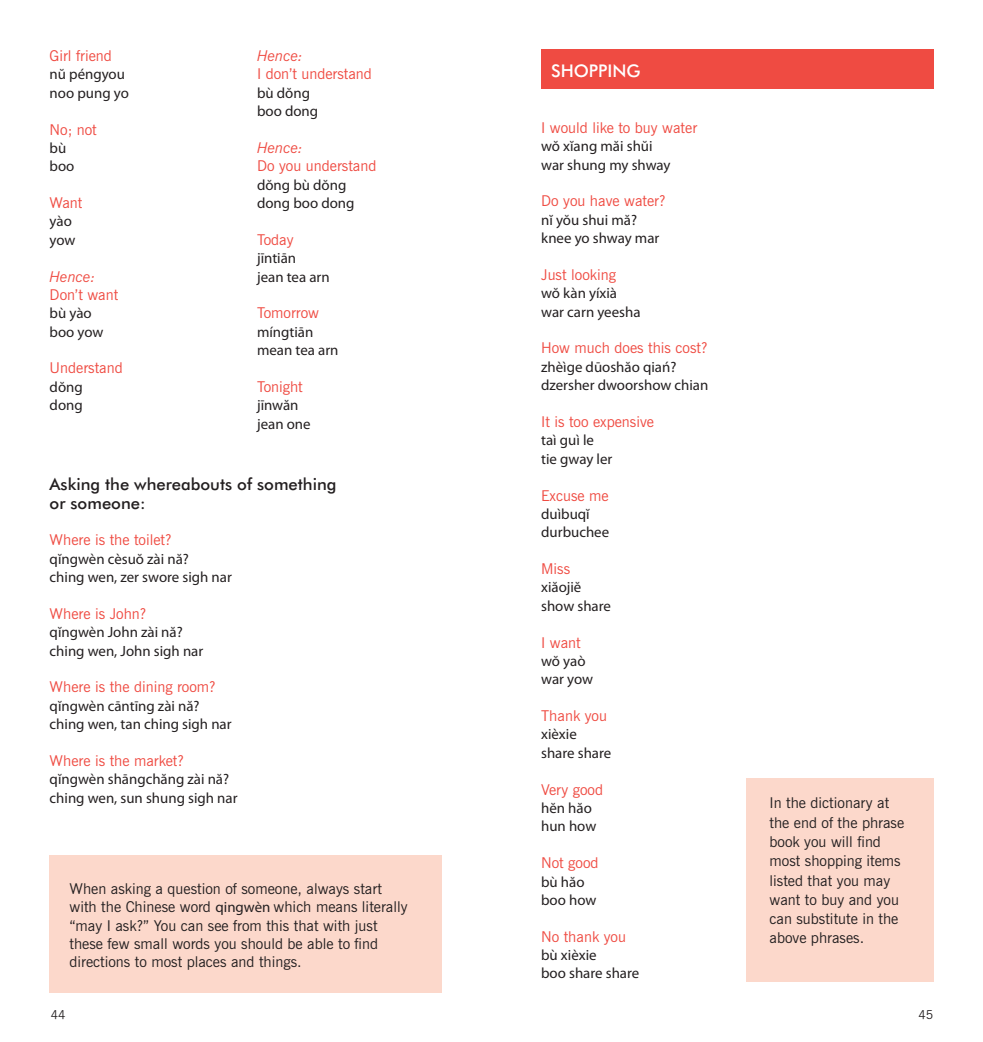
<style>
.page{position:relative;width:983px;height:1042px;background:#fff}
.page>*{position:absolute;margin:0;border:0;box-sizing:border-box;transform-origin:0 0}
.t1{font:500 17.5px "Futura BT";color:#fff}
.t2{font:500 16.62px/18.4px "Futura BT";color:#231f20}
.t3{font:14.88px "Myriad Pro";color:#231f20}
.t4{font:14.88px/19.2px "News Gothic BT";color:#231f20}
.t5{font:14.88px "News Gothic BT";color:#ef4b42}
.t6{font:italic 14.88px "News Gothic BT";color:#ef4b42}
.t7{font:12.25px "News Gothic BT";color:#231f20}
.s1{font-family:"Myriad Pro"}
</style>
<div class="page">
<div style="left:50px;top:855px;width:391px;height:137px;background:#fcd8cb"></div>
<div style="left:745px;top:778px;width:188px;height:203px;background:#fcd8cb"></div>
<div style="left:541px;top:50px;width:392px;height:39px;background:#ef4b42"></div>
<p class="t5" style="left:50px;top:47px;width:64px">Girl friend</p>
<p class="t3" style="left:50px;top:66px;width:77px">nŭ péngyou</p>
<p class="t3" style="left:50px;top:85px;width:81px">noo pung yo</p>
<p class="t5" style="left:50px;top:120px;width:49px">No; not</p>
<p class="t3" style="left:50px;top:140px;width:18px">bù</p>
<p class="t3" style="left:50px;top:158px;width:26px">boo</p>
<p class="t5" style="left:50px;top:194px;width:34px">Want</p>
<p class="t3" style="left:50px;top:213px;width:24px">yào</p>
<p class="t3" style="left:50px;top:232px;width:27px">yow</p>
<p class="t6" style="left:50px;top:267px;width:47px">Hence:</p>
<p class="t5" style="left:50px;top:286px;width:70px">Don’t want</p>
<p class="t3" style="left:50px;top:305px;width:44px">bù yào</p>
<p class="t3" style="left:50px;top:323px;width:55px">boo yow</p>
<p class="t5" style="left:50px;top:359px;width:75px">Understand</p>
<p class="t3" style="left:50px;top:379px;width:35px">dŏng</p>
<p class="t3" style="left:50px;top:397px;width:35px">dong</p>
<p class="t6" style="left:257px;top:47px;width:47px">Hence:</p>
<p class="t5" style="left:257px;top:65px;width:116px">I don’t understand</p>
<p class="t3" style="left:257px;top:85px;width:54px">bù dŏng</p>
<p class="t3" style="left:257px;top:103px;width:63px">boo dong</p>
<p class="t6" style="left:257px;top:139px;width:47px">Hence:</p>
<p class="t5" style="left:257px;top:157px;width:121px">Do you understand</p>
<p class="t3" style="left:257px;top:176px;width:91px">dŏng bù dŏng</p>
<p class="t3" style="left:257px;top:195px;width:99px">dong boo dong</p>
<p class="t5" style="left:257px;top:230px;width:38px">Today</p>
<p class="t3" style="left:257px;top:250px;width:41px">jīntiān</p>
<p class="t3" style="left:257px;top:268px;width:74px">jean tea arn</p>
<p class="t5" style="left:257px;top:304px;width:63px">Tomorrow</p>
<p class="t3" style="left:257px;top:323px;width:58px">míngtiān</p>
<p class="t3" style="left:257px;top:342px;width:83px">mean tea arn</p>
<p class="t5" style="left:257px;top:377px;width:47px">Tonight</p>
<p class="t3" style="left:257px;top:397px;width:43px">jīnwăn</p>
<p class="t3" style="left:257px;top:415px;width:55px">jean one</p>
<p class="t2" style="left:50px;top:475px;width:288px">Asking the whereabouts of something or someone:</p>
<p class="t5" style="left:50px;top:531px;width:123px">Where is the toilet?</p>
<p class="t3" style="left:50px;top:551px;width:141px">qĭngwèn cèsuŏ zài nă?</p>
<p class="t3" style="left:50px;top:569px;width:184px">ching wen, zer swore sigh nar</p>
<p class="t5" style="left:50px;top:604px;width:98px">Where is John?</p>
<p class="t3" style="left:50px;top:624px;width:135px">qĭngwèn John zài nă?</p>
<p class="t3" style="left:50px;top:642px;width:155px">ching wen, John sigh nar</p>
<p class="t5" style="left:50px;top:678px;width:168px">Where is the dining room?</p>
<p class="t3" style="left:50px;top:698px;width:151px">qĭngwèn cāntīng zài nă?</p>
<p class="t3" style="left:50px;top:716px;width:183px">ching wen, tan ching sigh nar</p>
<p class="t5" style="left:50px;top:751px;width:136px">Where is the market?</p>
<p class="t3" style="left:50px;top:771px;width:181px">qĭngwèn shāngchăng zài nă?</p>
<p class="t3" style="left:50px;top:789px;width:189px">ching wen, sun shung sigh nar</p>
<p class="t4" style="left:69px;top:879px;width:339px;line-height:18.4px">When asking a question of someone, always start with the Chinese word <span class="s1">qingwèn</span> which means literally “may I ask?” You can see from this that with just these few small words you should be able to find directions to most places and things.</p>
<p class="t1" style="left:551px;top:60px;width:91px">SHOPPING</p>
<p class="t5" style="left:541px;top:119px;width:157px">I would like to buy water</p>
<p class="t3" style="left:541px;top:138px;width:113px">wŏ xĭang măi shŭi</p>
<p class="t3" style="left:541px;top:157px;width:131px">war shung my shway</p>
<p class="t5" style="left:541px;top:192px;width:126px">Do you have water?</p>
<p class="t3" style="left:541px;top:212px;width:97px">nĭ yŏu shui mă?</p>
<p class="t3" style="left:541px;top:230px;width:120px">knee yo shway mar</p>
<p class="t5" style="left:541px;top:266px;width:76px">Just looking</p>
<p class="t3" style="left:541px;top:285px;width:77px">wŏ kàn yíxià</p>
<p class="t3" style="left:541px;top:304px;width:101px">war carn yeesha</p>
<p class="t5" style="left:541px;top:339px;width:168px">How much does this cost?</p>
<p class="t3" style="left:541px;top:359px;width:137px">zhèìge dūoshăo qiań?</p>
<p class="t3" style="left:541px;top:377px;width:169px">dzersher dwoorshow chian</p>
<p class="t5" style="left:541px;top:413px;width:114px">It is too expensive</p>
<p class="t3" style="left:541px;top:432px;width:54px">taì guì le</p>
<p class="t3" style="left:541px;top:451px;width:73px">tie gway ler</p>
<p class="t5" style="left:541px;top:486px;width:69px">Excuse me</p>
<p class="t3" style="left:541px;top:506px;width:50px">duìbuqĭ</p>
<p class="t3" style="left:541px;top:524px;width:69px">durbuchee</p>
<p class="t5" style="left:541px;top:560px;width:31px">Miss</p>
<p class="t3" style="left:541px;top:579px;width:42px">xiăojiĕ</p>
<p class="t3" style="left:541px;top:598px;width:71px">show share</p>
<p class="t5" style="left:541px;top:633px;width:41px">I want</p>
<p class="t3" style="left:541px;top:653px;width:46px">wŏ yaò</p>
<p class="t3" style="left:541px;top:671px;width:53px">war yow</p>
<p class="t5" style="left:541px;top:707px;width:67px">Thank you</p>
<p class="t3" style="left:541px;top:726px;width:37px">xièxie</p>
<p class="t3" style="left:541px;top:745px;width:72px">share share</p>
<p class="t5" style="left:541px;top:780px;width:63px">Very good</p>
<p class="t3" style="left:541px;top:800px;width:52px">hĕn hăo</p>
<p class="t3" style="left:541px;top:818px;width:57px">hun how</p>
<p class="t5" style="left:541px;top:854px;width:59px">Not good</p>
<p class="t3" style="left:541px;top:873px;width:45px">bù hăo</p>
<p class="t3" style="left:541px;top:892px;width:57px">boo how</p>
<p class="t5" style="left:541px;top:927px;width:86px">No thank you</p>
<p class="t3" style="left:541px;top:947px;width:57px">bù xièxie</p>
<p class="t3" style="left:541px;top:965px;width:100px">boo share share</p>
<p class="t4" style="left:769px;top:793px;width:136px">In the dictionary at the end of the phrase book you will find most shopping items listed that you may want to buy and you can substitute in the above phrases.</p>
<p class="t7" style="left:51px;top:1007px;width:16px">44</p>
<p class="t7" style="left:918px;top:1007px;width:16px">45</p>
</div>
